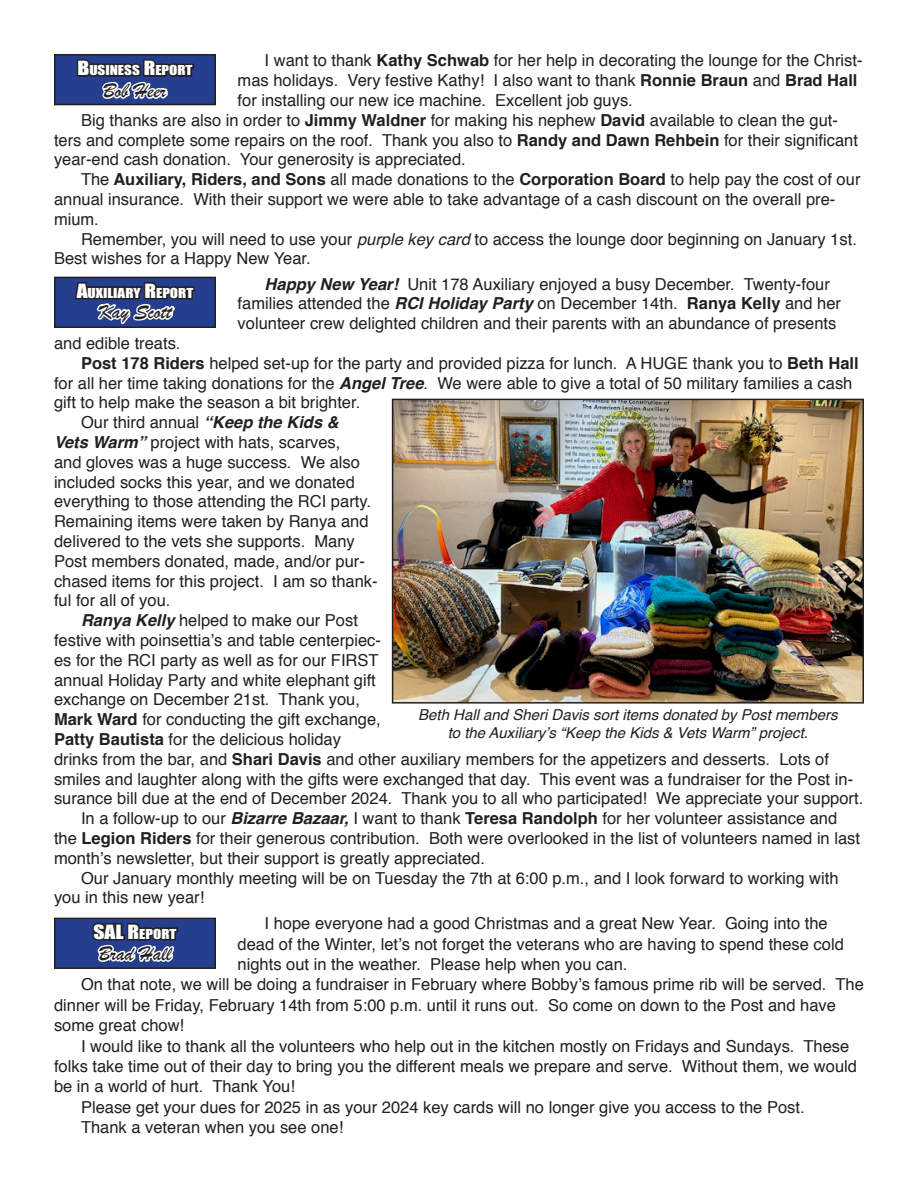
<style>
.page{position:relative;width:918px;height:1188px;background:#fff}
.page>*{position:absolute;margin:0;border:0;box-sizing:border-box;transform-origin:0 0}
.Officer_Name{font:21px "Brush Script";color:#231f20}
.Body_Text_Reports{font:16.5px/19.8px "Helvetica";color:#231f20}
.Photo_Caption{font:italic 15px/18px "Helvetica";color:#231f20;text-align:center}
.Officer_Reports{font:12.6px "Impact";color:#fff;scale:1.2 1}
.s1{font-weight:700}
.s2{font-style:italic}
.s3{font-weight:700;font-style:italic}
.s4{font-size:18px}
</style>
<div class="page">
<div style="left:55px;top:55px;width:160px;height:50px;background:#253f8e"></div>
<div style="left:54px;top:54px;width:162px;height:51px;border:2px solid #231f20"></div>
<svg style="left:70px;top:54px;width:125px;height:45px"></svg>
<div style="left:55px;top:277px;width:160px;height:50px;background:#253f8e"></div>
<div style="left:54px;top:277px;width:162px;height:51px;border:2px solid #231f20"></div>
<svg style="left:73px;top:276px;width:123px;height:52px"></svg>
<div style="left:55px;top:918px;width:160px;height:50px;background:#253f8e"></div>
<div style="left:54px;top:918px;width:162px;height:51px;border:2px solid #231f20"></div>
<svg style="left:90px;top:917px;width:89px;height:45px"></svg>
<img style="left:395px;top:402px;width:466px;height:299px">
<div style="left:392px;top:399px;width:472px;height:305px;border:2px solid #231f20"></div>
<p class="Body_Text_Reports" style="left:238px;top:51px;width:626px;text-indent:27px">I want to thank <span class="s1">Kathy Schwab</span> for her help in decorating the lounge for the Christ&shy;mas holidays. Very festive Kathy! I also want to thank <span class="s1">Ronnie Braun</span> and <span class="s1">Brad Hall </span>for installing our new ice machine. Excellent job guys.</p>
<p class="Body_Text_Reports" style="left:54px;top:111px;width:805px;text-indent:27px">Big thanks are also in order to <span class="s1">Jimmy Waldner</span> for making his nephew <span class="s1">David</span> available to clean the gut&shy;ters and complete some repairs on the roof. Thank you also to <span class="s1">Randy and Dawn Rehbein</span> for their significant year-end cash donation. Your generosity is appreciated.</p>
<p class="Body_Text_Reports" style="left:54px;top:170px;width:808px;text-indent:27px">The <span class="s1">Auxiliary, Riders, and Sons</span> all made donations to the <span class="s1">Corporation Board</span> to help pay the cost of our annual insurance. With their support we were able to take advantage of a cash discount on the overall pre&shy;mium.</p>
<p class="Body_Text_Reports" style="left:54px;top:229px;width:804px;text-indent:27px">Remember, you will need to use your <span class="s2">purple key card</span> to access the lounge door beginning on January 1st.<br>Best wishes for a Happy New Year.</p>
<p class="Body_Text_Reports" style="left:238px;top:274px;width:605px;text-indent:27px"><span class="s3">Happy New Year!</span> Unit 178 Auxiliary enjoyed a busy December. Twenty-four families attended the <span class="s3">RCI Holiday Party</span> on December 14th. <span class="s1">Ranya Kelly</span> and her volunteer crew delighted children and their parents with an abundance of presents</p>
<p class="Body_Text_Reports" style="left:54px;top:334px;width:128px">and edible treats.</p>
<p class="Body_Text_Reports" style="left:54px;top:354px;width:806px;text-indent:27px"><span class="s1">Post 178 Riders</span> helped set-up for the party and provided pizza for lunch. A HUGE thank you to <span class="s1">Beth Hall </span>for all her time taking donations for the <span class="s3">Angel Tree</span>. We were able to give a total of 50 military families a cash gift to help make the season a bit brighter.</p>
<p class="Body_Text_Reports" style="left:54px;top:413px;width:325px;text-indent:27px">Our third annual <span class="s3">“Keep the Kids &amp;<br>Vets Warm”</span> project with hats, scarves,<br>and gloves was a huge success. We also included socks this year, and we donated everything to those attending the RCI party.<br>Remaining items were taken by Ranya and delivered to the vets she supports. Many Post members donated, made, and/or pur&shy;chased items for this project. I am so thank&shy;ful for all of you.</p>
<p class="Body_Text_Reports" style="left:54px;top:611px;width:811px;text-indent:27px"><span class="s3">Ranya Kelly</span> helped to make our Post<br>festive with poinsettia’s and table centerpiec-<br>es for the RCI party as well as for our FIRST<br>annual Holiday Party and white elephant gift<br>exchange on December 21st. Thank you,<br><span class="s1">Mark Ward</span> for conducting the gift exchange,<br><span class="s1">Patty Bautista</span> for the delicious holiday<br>drinks from the bar, and <span class="s1">Shari Davis</span> and other auxiliary members for the appetizers and desserts. Lots of smiles and laughter along with the gifts were exchanged that day. This event was a fundraiser for the Post in&shy;surance bill due at the end of December 2024. Thank you to all who participated! We appreciate your support.</p>
<p class="Body_Text_Reports" style="left:54px;top:809px;width:808px;text-indent:27px">In a follow-up to our <span class="s3">Bizarre Bazaar,</span> I want to thank <span class="s1">Teresa Randolph</span> for her volunteer assistance and the <span class="s1">Legion Riders</span> for their generous contribution. Both were overlooked in the list of volunteers named in last month’s newsletter, but their support is greatly appreciated.</p>
<p class="Body_Text_Reports" style="left:54px;top:868px;width:786px;text-indent:27px">Our January monthly meeting will be on Tuesday the 7th at 6:00 p.m., and I look forward to working with you in this new year!</p>
<p class="Body_Text_Reports" style="left:238px;top:914px;width:608px;line-height:20.4px;text-indent:27px">I hope everyone had a good Christmas and a great New Year. Going into the dead of the Winter, let’s not forget the veterans who are having to spend these cold nights out in the weather. Please help when you can.</p>
<p class="Body_Text_Reports" style="left:54px;top:975px;width:811px;line-height:20.4px;text-indent:27px">On that note, we will be doing a fundraiser in February where Bobby’s famous prime rib will be served. The dinner will be Friday, February 14th from 5:00 p.m. until it runs out. So come on down to the Post and have some great chow!</p>
<p class="Body_Text_Reports" style="left:54px;top:1036px;width:805px;line-height:20.4px;text-indent:27px">I would like to thank all the volunteers who help out in the kitchen mostly on Fridays and Sundays. These folks take time out of their day to bring you the different meals we prepare and serve. Without them, we would be in a world of hurt. Thank You!</p>
<p class="Body_Text_Reports" style="left:81px;top:1098px;width:725px">Please get your dues for 2025 in as your 2024 key cards will no longer give you access to the Post.</p>
<p class="Body_Text_Reports" style="left:81px;top:1118px;width:264px">Thank a veteran when you see one!</p>
<p class="Officer_Reports" style="left:77px;top:60px;width:97px"><span class="s4">B</span>USINESS <span class="s4">R</span>EPORT</p>
<p class="Officer_Name" style="left:103px;top:78px;width:64px">Bob Heer</p>
<p class="Officer_Reports" style="left:77px;top:283px;width:99px"><span class="s4">A</span>UXILIARY <span class="s4">R</span>EPORT</p>
<p class="Officer_Name" style="left:99px;top:299px;width:74px">Kay Scott</p>
<p class="Photo_Caption" style="left:418px;top:706px;width:421px">Beth Hall and Sheri Davis sort items donated by Post members to the Auxiliary’s “Keep the Kids &amp; Vets Warm” project.</p>
<p class="Officer_Reports" style="left:93px;top:924px;width:71px"><span class="s4">SAL R</span>EPORT</p>
<p class="Officer_Name" style="left:99px;top:941px;width:74px">Brad Hall</p>
</div>
